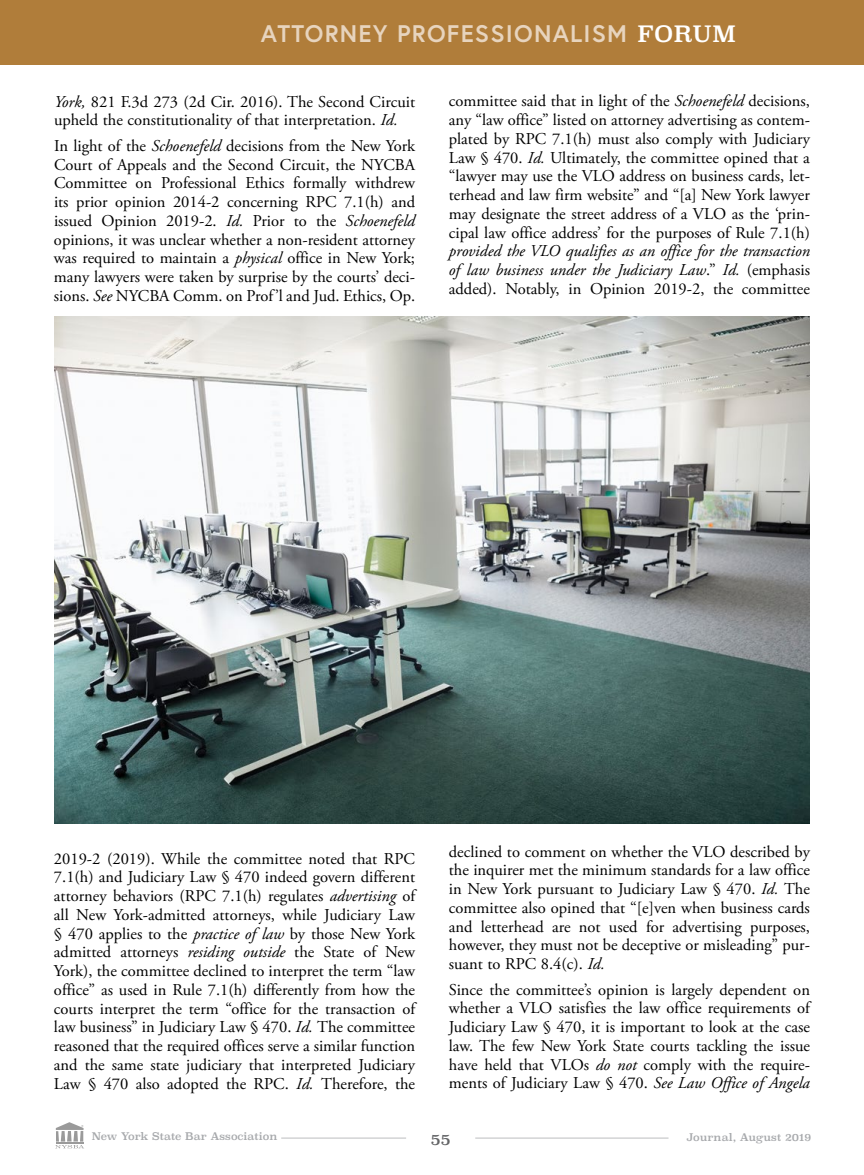
<style>
.page{position:relative;width:864px;height:1175px;background:#fff}
.page>*{position:absolute;margin:0;border:0;box-sizing:border-box;transform-origin:0 0}
.t1{font:700 24px "Europa";letter-spacing:.05em;color:#e7d4be}
.t2{font:16.5px/18.8px "Adobe Garamond Pro";letter-spacing:-.005em;color:#000;text-align:justify}
.t3{font:italic 16.5px/18.8px "Adobe Garamond Pro";color:#000;text-align:justify}
.t4{font:15px "Superclarendon Rg";color:#636466}
.t5{font:10.5px "Superclarendon Rg";color:#a7a9ac}
.s1{font-family:"Superclarendon Rg";font-weight:400;font-size:22.5px;color:#fff}
.s2{font-style:italic}
.s3{font-style:normal}
</style>
<div class="page">
<hr style="left:281px;top:1137px;width:125px;height:1px;background:#bcbec0">
<hr style="left:475px;top:1137px;width:194px;height:1px;background:#bcbec0">
<svg style="left:55px;top:1122px;width:29px;height:26px"></svg>
<div style="left:0;top:0;width:864px;height:65px;background:#b07d3a"></div>
<img style="left:54px;top:317px;width:756px;height:506px">
<h1 class="t1" style="left:261px;top:17px;width:477px">ATTORNEY PROFESSIONALISM <span class="s1">FORUM</span></h1>
<p class="t2" style="left:54px;top:92px;width:363px"><span class="s2">York,</span> 821 F.3d 273 (2d Cir. 2016). The Second Circuit upheld the constitutionality of that interpretation. <span class="s2">Id.</span></p>
<p class="t2" style="left:54px;top:137px;width:363px">In light of the <span class="s2">Schoenefeld</span> decisions from the New York Court of Appeals and the Second Circuit, the NYCBA Committee on Professional Ethics formally withdrew its prior opinion 2014-2 concerning RPC 7.1(h) and issued Opinion 2019-2. <span class="s2">Id.</span> Prior to the <span class="s2">Schoenefeld </span>opinions, it was unclear whether a non-resident attorney was required to maintain a <span class="s2">physical</span> office in New York; many lawyers were taken by surprise by the courts’ deci&shy;sions. <span class="s2">See</span> NYCBA Comm. on Prof’l and Jud. Ethics, Op.</p>
<p class="t2" style="left:449px;top:92px;width:363px">committee said that in light of the <span class="s2">Schoenefeld</span> decisions, any “law office” listed on attorney advertising as contem&shy;plated by RPC 7.1(h) must also comply with Judiciary Law § 470. <span class="s2">Id.</span> Ultimately, the committee opined that a “lawyer may use the VLO address on business cards, let&shy;terhead and law firm website” and “[a] New York lawyer may designate the street address of a VLO as the ‘prin&shy;cipal law office address’ for the purposes of Rule 7.1(h)</p>
<p class="t3" style="left:449px;top:242px;width:363px">provided the VLO qualifies as an office for the transaction of law business under the Judiciary Law<span class="s3">.”</span> Id. <span class="s3">(emphasis added). Notably, in Opinion 2019-2, the committee</span></p>
<p class="t2" style="left:54px;top:849px;width:365px">2019-2 (2019). While the committee noted that RPC 7.1(h) and Judiciary Law § 470 indeed govern different attorney behaviors (RPC 7.1(h) regulates <span class="s2">advertising</span> of all New York-admitted attorneys, while Judiciary Law § 470 applies to the <span class="s2">practice of law</span> by those New York admitted attorneys <span class="s2">residing outside</span> the State of New York), the committee declined to interpret the term “law office” as used in Rule 7.1(h) differently from how the courts interpret the term “office for the transaction of law business” in Judiciary Law § 470. <span class="s2">Id.</span> The committee reasoned that the required offices serve a similar function and the same state judiciary that interpreted Judiciary Law § 470 also adopted the RPC. <span class="s2">Id.</span> Therefore, the</p>
<p class="t2" style="left:449px;top:842px;width:363px">declined to comment on whether the VLO described by the inquirer met the minimum standards for a law office in New York pursuant to Judiciary Law § 470. <span class="s2">Id.</span> The committee also opined that “[e]ven when business cards and letterhead are not used for advertising purposes, however, they must not be deceptive or misleading” pur&shy;suant to RPC 8.4(c). <span class="s2">Id.</span></p>
<p class="t2" style="left:449px;top:980px;width:365px">Since the committee’s opinion is largely dependent on whether a VLO satisfies the law office requirements of Judiciary Law § 470, it is important to look at the case law. The few New York State courts tackling the issue have held that VLOs <span class="s2">do not</span> comply with the require&shy;ments of Judiciary Law § 470. <span class="s2">See Law Office of Angela</span></p>
<p class="t5" style="left:92px;top:1130px;width:187px">New York State Bar Association</p>
<p class="t4" style="left:431px;top:1130px;width:21px">55</p>
<p class="t5" style="left:686px;top:1131px;width:126px">Journal, August 2019</p>
</div>
